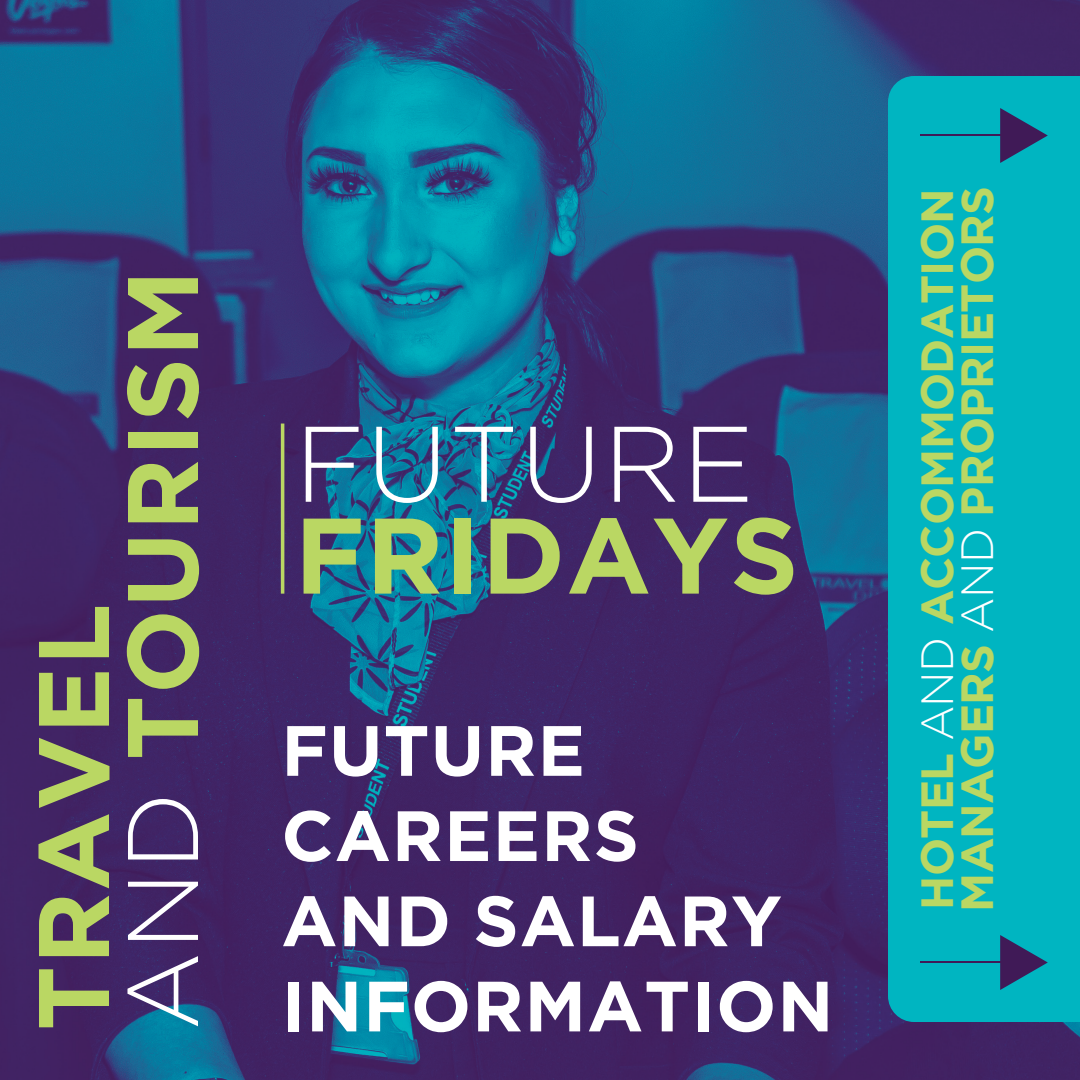
<style>
.page{position:relative;width:1080px;height:1080px;background:#fff}
.page>*{position:absolute;margin:0;border:0;box-sizing:border-box;transform-origin:0 0}
.t1{font:700 107.2px "Gotham";letter-spacing:.01em;color:#bad763}
.t2{font:300 107.2px "Gotham";letter-spacing:.015em;color:#fff}
.t3{font:700 100px/89px "Gotham";letter-spacing:.015em;color:#bad763}
.t4{font:700 71px/85.2px "Gotham";letter-spacing:.015em;color:#fff}
.t5{font:700 45px/40px "Gotham";letter-spacing:-.015em;color:#bad763}
.s1{font-weight:300;color:#fff}
</style>
<div class="page">
<img style="left:0;top:0;width:1080px;height:1080px">
<div style="left:888px;top:76px;width:192px;height:946px;background:#00b5c1"></div>
<hr style="left:920px;top:135px;width:88px;height:1px;background:#401a57">
<svg style="left:1000px;top:108px;width:48px;height:55px"></svg>
<hr style="left:920px;top:962px;width:88px;height:1px;background:#401a57">
<svg style="left:1000px;top:935px;width:48px;height:55px"></svg>
<hr style="left:281px;top:424px;width:3px;height:170px;background:#bad763">
<h2 class="t3" style="left:27px;top:1031px;width:762px;rotate:-90deg">TRAVEL<br><span class="s1">AND</span> TOURISM</h2>
<h1 class="t2" style="left:295px;top:406px;width:461px">FUTURE</h1>
<h1 class="t1" style="left:295px;top:494px;width:506px">FRIDAYS</h1>
<h3 class="t4" style="left:281px;top:706px;width:554px">FUTURE<br>CAREERS<br>AND SALARY<br>INFORMATION</h3>
<p class="t5" style="left:916px;top:912px;width:727px;rotate:-90deg">HOTEL <span class="s1">AND</span> ACCOMMODATION<br>MANAGERS <span class="s1">AND</span> PROPRIETORS</p>
</div>
